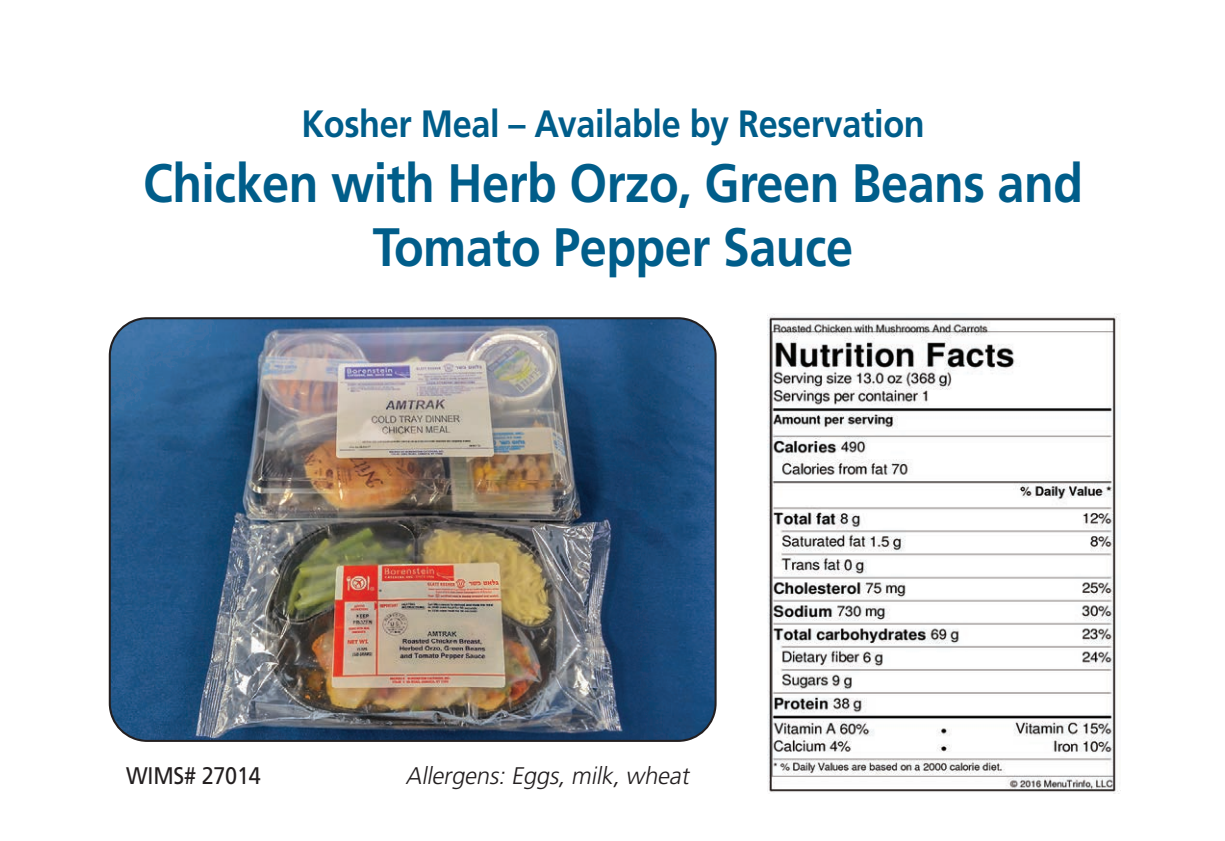
<style>
.page{position:relative;width:1225px;height:841px;background:#fff}
.page>*{position:absolute;margin:0;border:0;box-sizing:border-box;transform-origin:0 0}
.t1{font:700 54px/64.8px "Frutiger";letter-spacing:-.01em;color:#005d8a;text-align:center;scale:.9 1}
.t2{font:700 38px "Frutiger";letter-spacing:-.01em;color:#005d8a;scale:.9 1}
.t3{font:italic 300 24px "Frutiger";color:#231f20}
.t4{font:24px "Frutiger";letter-spacing:-.01em;color:#231f20;scale:.9 1}
</style>
<div class="page">
<img style="left:109px;top:317px;width:607px;height:424px">
<img style="left:767px;top:313px;width:352px;height:479px">
<p class="t2" style="left:301px;top:108px;width:694px">Kosher Meal – Available by Reservation</p>
<p class="t1" style="left:143px;top:154px;width:1045px">Chicken with Herb Orzo, Green Beans and<br>Tomato Pepper Sauce</p>
<p class="t4" style="left:126px;top:765px;width:151px">WIMS# 27014</p>
<p class="t3" style="left:405px;top:765px;width:288px">Allergens: Eggs, milk, wheat</p>
</div>
